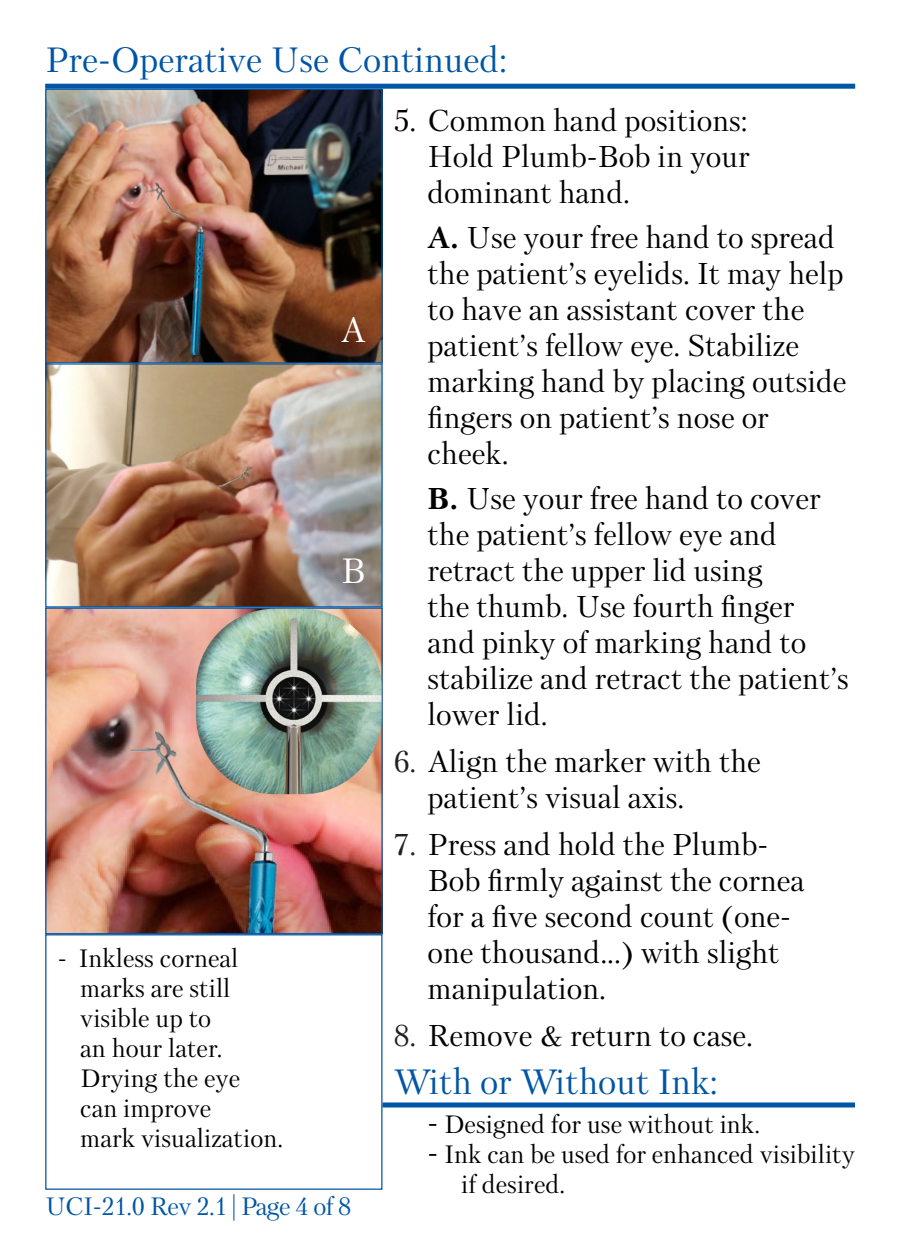
<style>
.page{position:relative;width:900px;height:1260px;background:#fff}
.page>*{position:absolute;margin:0;border:0;box-sizing:border-box;transform-origin:0 0}
.Paragraph_Style_1{font:35px "Petersburg";color:#0155a5}
.t1{font:35px "Petersburg";color:#fff}
.t2{font:30px/36px "Petersburg";color:#000}
.Paragraph_Style_1-2{font:25px/30px "Petersburg";color:#000}
.t3{font:25px "Petersburg";letter-spacing:-.02em;color:#0155a5}
.s1{font-weight:700}
.s2{color:#231f20}
.s3{font-size:30px}
</style>
<div class="page">
<div style="left:382px;top:1102px;width:473px;height:6px;background:#0155a5"></div>
<img style="left:47px;top:91px;width:334px;height:841px">
<div style="left:45px;top:608px;width:338px;height:326px;border:1px solid #0155a5"></div>
<img style="left:196px;top:609px;width:186px;height:185px">
<svg style="left:45px;top:934px;width:338px;height:256px"></svg>
<div style="left:45px;top:89px;width:338px;height:275px;border:1px solid #0155a5"></div>
<div style="left:45px;top:363px;width:338px;height:245px;border:1px solid #0155a5"></div>
<div style="left:45px;top:84px;width:810px;height:5px;background:#0155a5"></div>
<p class="Paragraph_Style_1" style="left:45px;top:37px;width:464px">Pre-Operative Use Continued:</p>
<p class="t2" style="left:428px;top:102px;width:324px;text-align:justify;text-indent:-34px">5. Common hand positions:<br>Hold Plumb-Bob in your dominant hand.</p>
<p class="t2" style="left:428px;top:219px;width:421px"><span class="s1">A.</span> Use your free hand to spread the patient’s eyelids. It may help to have an assistant cover the patient’s fellow eye. Stabilize marking hand by placing outside fingers on patient’s nose or cheek.</p>
<p class="t2" style="left:428px;top:480px;width:423px"><span class="s1">B.</span> Use your free hand to cover the patient’s fellow eye and retract the upper lid using<br>the thumb. Use fourth finger and pinky of marking hand to stabilize and retract the patient’s lower lid.</p>
<p class="t2" style="left:428px;top:743px;width:335px;text-indent:-34px"><span class="s2">6.</span> Align the marker with the patient’s visual axis.</p>
<p class="t2" style="left:428px;top:826px;width:379px;text-indent:-34px"><span class="s2">7.</span> Press and hold the Plumb-<br>Bob firmly against the cornea for a five second count (one&shy;one thousand...) with slight manipulation.</p>
<p class="t2" style="left:394px;top:1018px;width:361px"><span class="s2">8.</span> Remove &amp; return to case.</p>
<p class="Paragraph_Style_1" style="left:394px;top:1058px;width:326px">With or Without Ink:</p>
<p class="Paragraph_Style_1-2" style="left:428px;top:1109px;width:334px"><span class="s3">-</span> Designed for use without ink.</p>
<p class="Paragraph_Style_1-2" style="left:461px;top:1139px;width:395px;text-indent:-34px"><span class="s3">-</span> Ink can be used for enhanced visibility if desired.</p>
<p class="t1" style="left:341px;top:306px;width:27px">A</p>
<p class="t1" style="left:341px;top:548px;width:26px">B</p>
<p class="Paragraph_Style_1-2" style="left:80px;top:943px;width:204px;text-indent:-22px">- Inkless corneal marks are still visible up to<br>an hour later.<br>Drying the eye can improve<br>mark visualization.</p>
<p class="t3" style="left:45px;top:1190px;width:308px">UCI-21.0 Rev 2.1 | Page 4 of 8</p>
</div>
